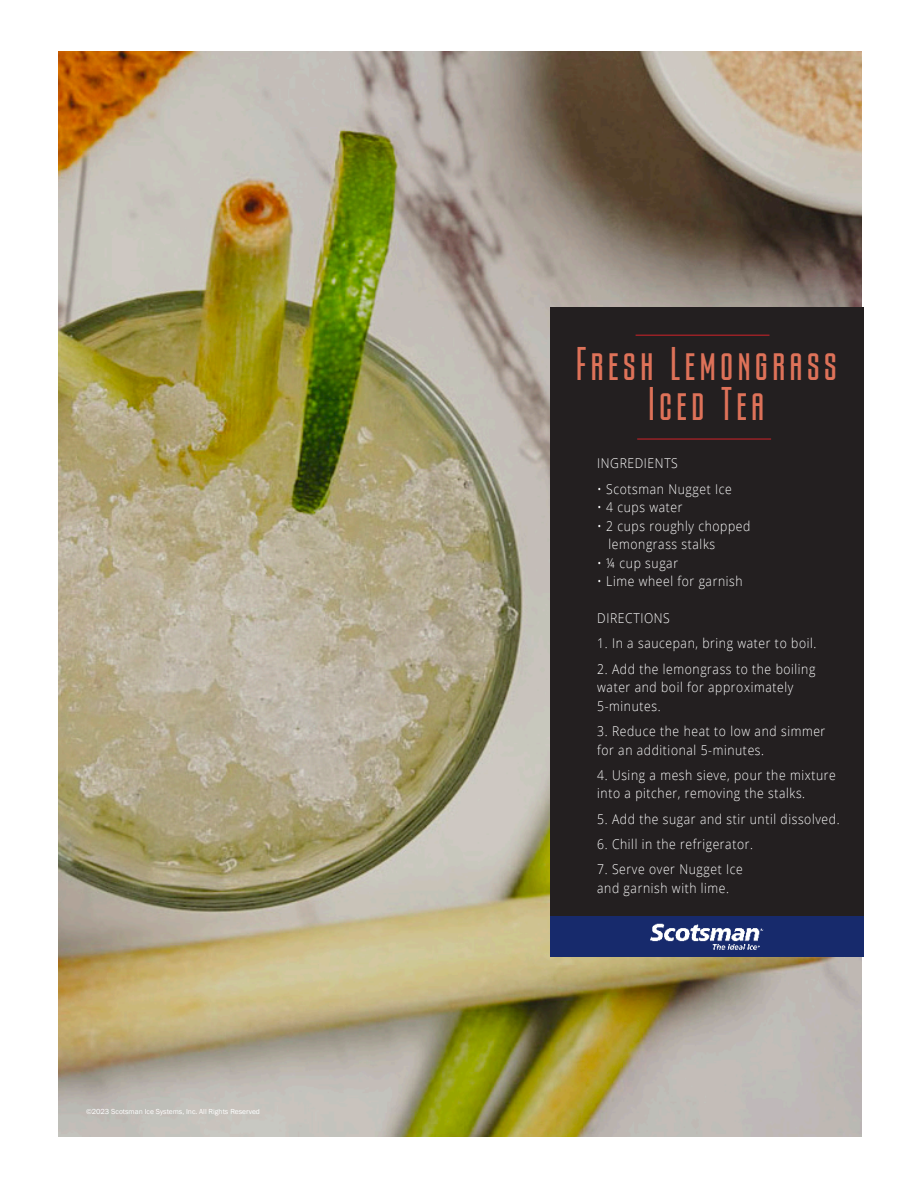
<style>
.page{position:relative;width:918px;height:1188px;background:#fff}
.page>*{position:absolute;margin:0;border:0;box-sizing:border-box;transform-origin:0 0}
.t1{font:45px/40.5px "Being Love Sans";letter-spacing:.075em;color:#de7259;text-align:center}
.t2{font:300 13.5px/18.6px "Open Sans";letter-spacing:.05em;color:#fff;scale:.9 1}
.t3{font:7.5px "Franklin Gothic";color:#fff}
</style>
<div class="page">
<img style="left:58px;top:52px;width:804px;height:1084px">
<div style="left:550px;top:308px;width:313px;height:609px;background:#231f20"></div>
<div style="left:550px;top:916px;width:313px;height:41px;background:#172a6c"></div>
<img style="left:650px;top:923px;width:114px;height:27px">
<hr style="left:637px;top:439px;width:134px;height:1px;background:#d1232a">
<hr style="left:636px;top:335px;width:134px;height:1px;background:#d1232a">
<p class="t3" style="left:86px;top:1107px;width:175px">©2023 Scotsman Ice Systems, Inc. All Rights Reserved</p>
<p class="t1" style="left:575px;top:343px;width:264px">Fresh Lemongrass<br>Iced Tea</p>
<p class="t2" style="left:597px;top:454px;width:91px">INGREDIENTS</p>
<p class="t2" style="left:597px;top:479px;width:151px">• Scotsman Nugget Ice</p>
<p class="t2" style="left:597px;top:497px;width:96px">• 4 cups water</p>
<p class="t2" style="left:609px;top:516px;width:159px;text-indent:-11px">• 2 cups roughly chopped lemongrass stalks</p>
<p class="t2" style="left:597px;top:553px;width:91px">• ¼ cup sugar</p>
<p class="t2" style="left:597px;top:572px;width:163px">• Lime wheel for garnish</p>
<p class="t2" style="left:597px;top:609px;width:82px">DIRECTIONS</p>
<p class="t2" style="left:597px;top:634px;width:245px">1. In a saucepan, bring water to boil.</p>
<p class="t2" style="left:597px;top:659px;width:244px">2. Add the lemongrass to the boiling water and boil for approximately<br>5-minutes.</p>
<p class="t2" style="left:597px;top:722px;width:255px">3. Reduce the heat to low and simmer for an additional 5-minutes.</p>
<p class="t2" style="left:597px;top:765px;width:267px">4. Using a mesh sieve, pour the mixture into a pitcher, removing the stalks.</p>
<p class="t2" style="left:597px;top:809px;width:271px">5. Add the sugar and stir until dissolved.</p>
<p class="t2" style="left:597px;top:834px;width:175px">6. Chill in the refrigerator.</p>
<p class="t2" style="left:597px;top:860px;width:163px">7. Serve over Nugget Ice and garnish with lime.</p>
</div>
